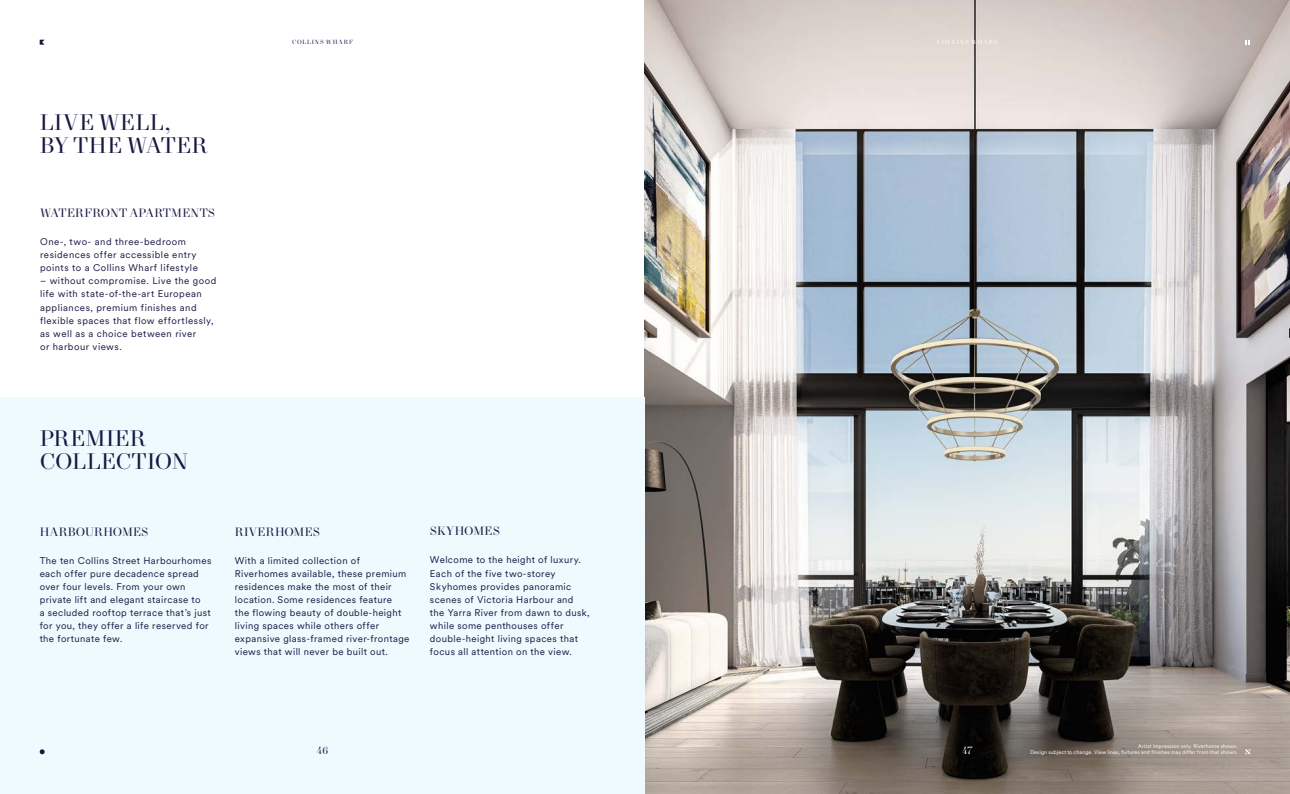
<style>
.page{position:relative;width:1290px;height:794px;background:#fff}
.page>*{position:absolute;margin:0;border:0;box-sizing:border-box;transform-origin:0 0}
.t1{font:22.75px/22.8px "New Paris Headline";letter-spacing:.005em;color:#171945}
.t2{font:12.25px "New Paris Headline";letter-spacing:.02em;color:#171945}
.t3{font:10.5px "New Paris Headline";color:#fff}
.t4{font:10.5px "New Paris Headline";color:#171945}
.t5{font:9.62px/13.1px "Circular XX";letter-spacing:.04em;color:#171945}
.t6{font:6.12px "New Paris Headline";letter-spacing:.14em;color:#fff}
.t7{font:6.12px "New Paris Headline";letter-spacing:.14em;color:#171945}
.t8{font:5.25px/6.3px "Circular XX";letter-spacing:.025em;color:#fff;text-align:right}
</style>
<div class="page">
<img style="left:645px;top:0;width:645px;height:794px">
<div style="left:0;top:397px;width:644px;height:397px;background:#eefafd"></div>
<svg style="left:1245px;top:40px;width:5px;height:5px"></svg>
<svg style="left:1245px;top:749px;width:5px;height:5px"></svg>
<svg style="left:40px;top:40px;width:5px;height:5px"></svg>
<svg style="left:40px;top:749px;width:5px;height:5px"></svg>
<h1 class="t1" style="left:40px;top:112px;width:170px">LIVE WELL,<br>BY THE WATER</h1>
<p class="t2" style="left:40px;top:206px;width:177px">WATERFRONT APARTMENTS</p>
<p class="t5" style="left:40px;top:234px;width:159px">One-, two- and three-bedroom residences offer accessible entry points to a Collins Wharf lifestyle</p>
<p class="t5" style="left:40px;top:274px;width:178px">– without compromise. Live the good life with state-of-the-art European appliances, premium finishes and flexible spaces that flow effortlessly, as well as a choice between river<br>or harbour views.</p>
<p class="t7" style="left:292px;top:39px;width:62px">COLLINS WHARF</p>
<h1 class="t1" style="left:40px;top:428px;width:150px">PREMIER<br>COLLECTION</h1>
<p class="t2" style="left:40px;top:524px;width:110px">HARBOURHOMES</p>
<p class="t5" style="left:40px;top:553px;width:173px">The ten Collins Street Harbourhomes each offer pure decadence spread over four levels. From your own private lift and elegant staircase to<br>a secluded rooftop terrace that’s just for you, they offer a life reserved for the fortunate few.</p>
<p class="t2" style="left:235px;top:524px;width:87px">RIVERHOMES</p>
<p class="t5" style="left:235px;top:553px;width:176px">With a limited collection of Riverhomes available, these premium residences make the most of their location. Some residences feature<br>the flowing beauty of double-height living spaces while others offer expansive glass-framed river-frontage views that will never be built out.</p>
<p class="t2" style="left:430px;top:524px;width:72px">SKYHOMES</p>
<p class="t5" style="left:430px;top:553px;width:161px">Welcome to the height of luxury.<br>Each of the five two-storey<br>Skyhomes provides panoramic scenes of Victoria Harbour and the Yarra River from dawn to dusk, while some penthouses offer double-height living spaces that focus all attention on the view.</p>
<p class="t4" style="left:317px;top:744px;width:13px">46</p>
<p class="t6" style="left:937px;top:39px;width:62px">COLLINS WHARF</p>
<p class="t3" style="left:962px;top:744px;width:12px">47</p>
<p class="t8" style="left:1030px;top:743px;width:209px">Artist impression only. Riverhome shown.<br>Design subject to change. View lines, fixtures and finishes may differ from that shown.</p>
</div>
